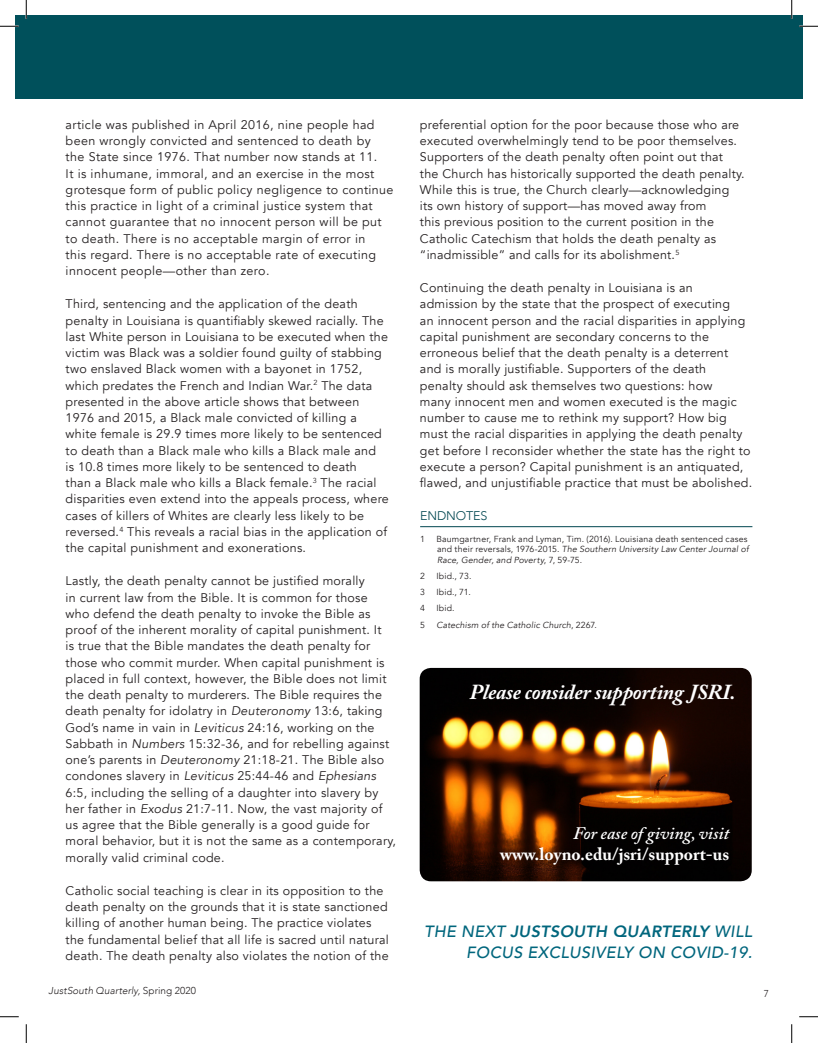
<style>
.page{position:relative;width:818px;height:1043px;background:#fff}
.page>*{position:absolute;margin:0;border:0;box-sizing:border-box;transform-origin:0 0}
.t1{font:italic 700 21.25px "Adobe Caslon Pro";letter-spacing:-.01em;color:#fff}
.t2{font:700 17.5px "Adobe Caslon Pro";color:#fff}
.t3{font:italic 600 17.5px "Adobe Caslon Pro";color:#fff}
.t4{font:italic 500 16.25px/21.2px "Avenir";letter-spacing:.02em;color:#00667d;text-align:right}
.t5{font:12.5px/16.2px "Avenir";letter-spacing:.02em;color:#231f20}
.t6{font:300 12.5px "Avenir";letter-spacing:-.01em;color:#004650}
.t7{font:italic 300 10px "Avenir";letter-spacing:.005em;color:#231f20}
.t8{font:300 10px "Avenir";color:#231f20}
.t9{font:8.75px/10.5px "Avenir";letter-spacing:.02em;color:#231f20}
.t10{font:italic 8.75px "Avenir";letter-spacing:.015em;color:#231f20}
.s1{font-style:italic}
.s2{font-style:normal}
.s3{font-weight:800}
</style>
<div class="page">
<div style="left:15px;top:15px;width:787px;height:83px;background:#00505b"></div>
<hr style="left:420px;top:526px;width:332px;height:1px;background:#004650">
<img style="left:419px;top:668px;width:332px;height:213px">
<svg style="left:0;top:25px;width:19px;height:2px"></svg>
<svg style="left:799px;top:25px;width:19px;height:2px"></svg>
<svg style="left:0;top:1016px;width:19px;height:1px"></svg>
<svg style="left:799px;top:1016px;width:19px;height:1px"></svg>
<svg style="left:25px;top:0;width:2px;height:19px"></svg>
<svg style="left:25px;top:1024px;width:2px;height:18px"></svg>
<svg style="left:790px;top:0;width:2px;height:19px"></svg>
<svg style="left:791px;top:1024px;width:1px;height:18px"></svg>
<p class="t5" style="left:66px;top:117px;width:329px">article was published in April 2016, nine people had been wrongly convicted and sentenced to death by<br>the State since 1976. That number now stands at 11.<br>It is inhumane, immoral, and an exercise in the most grotesque form of public policy negligence to continue this practice in light of a criminal justice system that cannot guarantee that no innocent person will be put to death. There is no acceptable margin of error in<br>this regard. There is no acceptable rate of executing innocent people—other than zero.</p>
<p class="t5" style="left:66px;top:296px;width:324px">Third, sentencing and the application of the death penalty in Louisiana is quantifiably skewed racially. The last White person in Louisiana to be executed when the victim was Black was a soldier found guilty of stabbing two enslaved Black women with a bayonet in 1752, which predates the French and Indian War.<sup>2</sup> The data presented in the above article shows that between 1976 and 2015, a Black male convicted of killing a white female is 29.9 times more likely to be sentenced to death than a Black male who kills a Black male and<br>is 10.8 times more likely to be sentenced to death<br>than a Black male who kills a Black female.<sup>3</sup> The racial disparities even extend into the appeals process, where cases of killers of Whites are clearly less likely to be reversed.<sup>4</sup> This reveals a racial bias in the application of the capital punishment and exonerations.</p>
<p class="t5" style="left:66px;top:573px;width:332px">Lastly, the death penalty cannot be justified morally<br>in current law from the Bible. It is common for those<br>who defend the death penalty to invoke the Bible as proof of the inherent morality of capital punishment. It<br>is true that the Bible mandates the death penalty for those who commit murder. When capital punishment is placed in full context, however, the Bible does not limit the death penalty to murderers. The Bible requires the death penalty for idolatry in <span class="s1">Deuteronomy</span> 13:6, taking God’s name in vain in <span class="s1">Leviticus</span> 24:16, working on the Sabbath in <span class="s1">Numbers</span> 15:32-36, and for rebelling against one’s parents in <span class="s1">Deuteronomy</span> 21:18-21. The Bible also condones slavery in <span class="s1">Leviticus</span> 25:44-46 and <span class="s1">Ephesians </span>6:5, including the selling of a daughter into slavery by her father in <span class="s1">Exodus</span> 21:7-11. Now, the vast majority of us agree that the Bible generally is a good guide for moral behavior, but it is not the same as a contemporary, morally valid criminal code.</p>
<p class="t5" style="left:66px;top:882px;width:325px">Catholic social teaching is clear in its opposition to the death penalty on the grounds that it is state sanctioned killing of another human being. The practice violates the fundamental belief that all life is sacred until natural death. The death penalty also violates the notion of the</p>
<p class="t5" style="left:420px;top:117px;width:326px">preferential option for the poor because those who are executed overwhelmingly tend to be poor themselves.<br>Supporters of the death penalty often point out that the Church has historically supported the death penalty.<br>While this is true, the Church clearly—acknowledging its own history of support—has moved away from<br>this previous position to the current position in the Catholic Catechism that holds the death penalty as “inadmissible” and calls for its abolishment.<sup>5</sup></p>
<p class="t5" style="left:420px;top:280px;width:334px">Continuing the death penalty in Louisiana is an admission by the state that the prospect of executing<br>an innocent person and the racial disparities in applying capital punishment are secondary concerns to the erroneous belief that the death penalty is a deterrent and is morally justifiable. Supporters of the death<br>penalty should ask themselves two questions: how<br>many innocent men and women executed is the magic number to cause me to rethink my support? How big must the racial disparities in applying the death penalty get before I reconsider whether the state has the right to execute a person? Capital punishment is an antiquated, flawed, and unjustifiable practice that must be abolished.</p>
<p class="t6" style="left:420px;top:508px;width:69px">ENDNOTES</p>
<p class="t9" style="left:420px;top:534px;width:6px">1</p>
<p class="t9" style="left:436px;top:534px;width:314px">Baumgartner, Frank and Lyman, Tim. (2016). Louisiana death sentenced cases and their reversals, 1976-2015. <span class="s1">The Southern University Law Center Journal of<br>Race, Gender, and Poverty</span>, 7, 59-75.</p>
<p class="t9" style="left:420px;top:571px;width:6px">2</p>
<p class="t9" style="left:436px;top:571px;width:37px">Ibid., 73.</p>
<p class="t9" style="left:420px;top:587px;width:6px">3</p>
<p class="t9" style="left:436px;top:587px;width:36px">Ibid., 71.</p>
<p class="t9" style="left:420px;top:603px;width:6px">4</p>
<p class="t9" style="left:436px;top:603px;width:20px">Ibid.</p>
<p class="t9" style="left:420px;top:619px;width:6px">5</p>
<p class="t10" style="left:436px;top:618px;width:162px">Catechism of the Catholic Church<span class="s2">, 2267.</span></p>
<h1 class="t1" style="left:469px;top:678px;width:267px">Please consider supporting JSRI.</h1>
<h2 class="t3" style="left:573px;top:822px;width:157px">For ease of giving, visit</h2>
<h2 class="t2" style="left:500px;top:843px;width:231px">www.loyno.edu/jsri/support-us</h2>
<h3 class="t4" style="left:424px;top:920px;width:329px">THE NEXT <span class="s3">JUSTSOUTH QUARTERLY</span> WILL<br>FOCUS EXCLUSIVELY ON COVID-19.</h3>
<p class="t7" style="left:49px;top:984px;width:149px">JustSouth Quarterly, <span class="s2">Spring 2020</span></p>
<p class="t8" style="left:763px;top:987px;width:7px">7</p>
</div>
